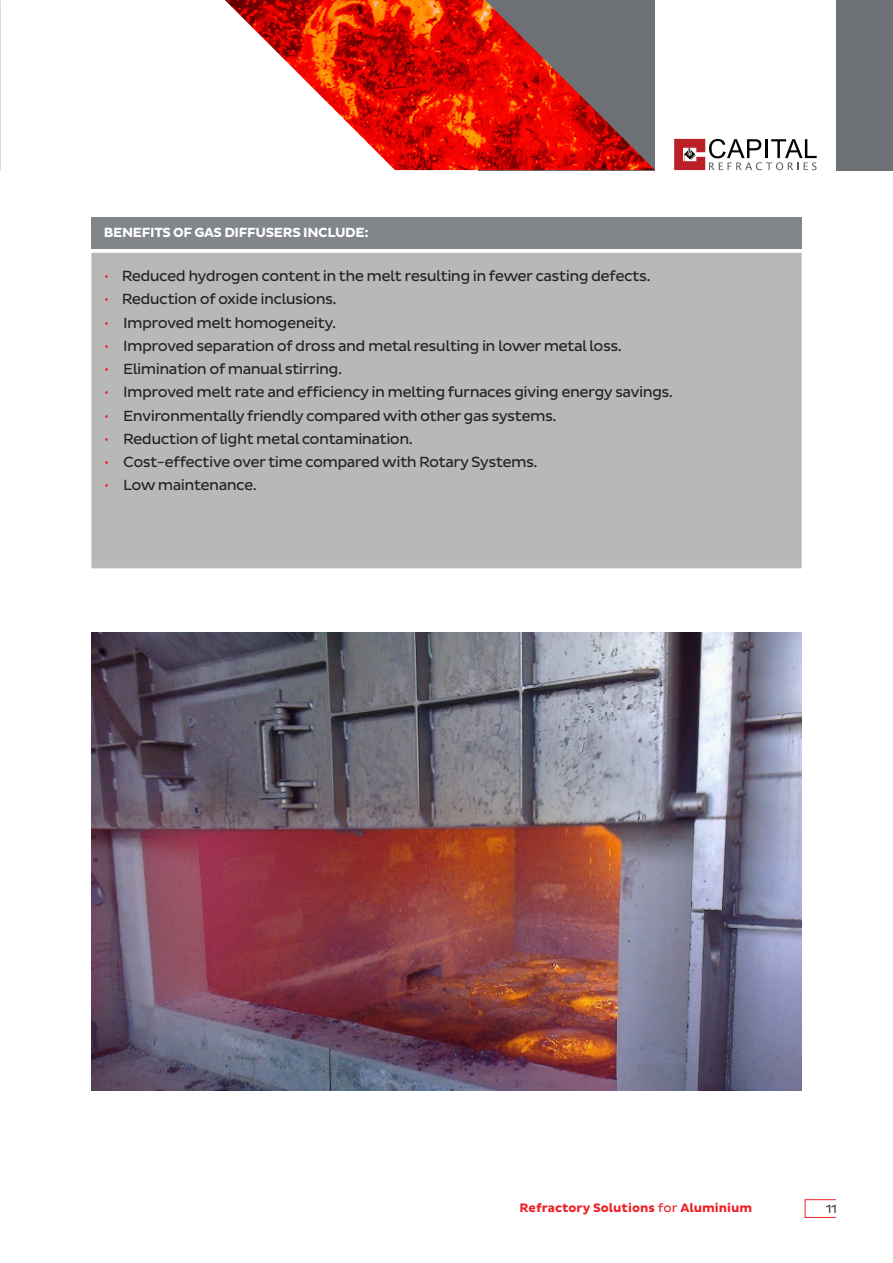
<style>
.page{position:relative;width:893px;height:1263px;background:#fff}
.page>*{position:absolute;margin:0;border:0;box-sizing:border-box;transform-origin:0 0}
.t1{font:15px "Pluto Sans";letter-spacing:-.04em;color:#282323}
.t2{font:700 13.5px "Pluto Sans";letter-spacing:-.025em;color:#fff}
.t3{font:700 12.45px "Pluto Sans";color:#ee2025}
.t4{font:12px "Pluto Sans";color:#3e3e3f}
.s1{font-weight:300;color:#ee2123}
.s2{font-weight:400}
</style>
<div class="page">
<div style="left:805px;top:1199px;width:31px;height:19px;border:1px solid #ee2123"></div>
<div style="left:478px;top:0;width:415px;height:170px;background:#6d7175"></div>
<img style="left:225px;top:0;width:430px;height:170px">
<img style="left:91px;top:633px;width:710px;height:457px">
<div style="left:91px;top:217px;width:710px;height:32px;background:#828589"></div>
<div style="left:91px;top:253px;width:710px;height:315px;background:#b8b8b9"></div>
<div style="left:655px;top:0;width:181px;height:176px;background:#fff"></div>
<svg style="left:674px;top:139px;width:143px;height:31px"></svg>
<p class="t2" style="left:104px;top:225px;width:266px">BENEFITS OF GAS DIFFUSERS INCLUDE:</p>
<p class="t1" style="left:104px;top:267px;width:548px"><span class="s1">•</span> Reduced hydrogen content in the melt resulting in fewer casting defects.</p>
<p class="t1" style="left:104px;top:291px;width:234px"><span class="s1">•</span> Reduction of oxide inclusions.</p>
<p class="t1" style="left:104px;top:314px;width:234px"><span class="s1">•</span> Improved melt homogeneity.</p>
<p class="t1" style="left:104px;top:337px;width:520px"><span class="s1">•</span> Improved separation of dross and metal resulting in lower metal loss.</p>
<p class="t1" style="left:104px;top:360px;width:240px"><span class="s1">•</span> Elimination of manual stirring.</p>
<p class="t1" style="left:104px;top:384px;width:571px"><span class="s1">•</span> Improved melt rate and efficiency in melting furnaces giving energy savings.</p>
<p class="t1" style="left:104px;top:407px;width:454px"><span class="s1">•</span> Environmentally friendly compared with other gas systems.</p>
<p class="t1" style="left:104px;top:430px;width:311px"><span class="s1">•</span> Reduction of light metal contamination.</p>
<p class="t1" style="left:104px;top:453px;width:436px"><span class="s1">•</span> Cost-effective over time compared with Rotary Systems.</p>
<p class="t1" style="left:104px;top:477px;width:155px"><span class="s1">•</span> Low maintenance.</p>
<p class="t3" style="left:520px;top:1201px;width:234px">Refractory Solutions <span class="s2">for</span> Aluminium</p>
<p class="t4" style="left:826px;top:1201px;width:13px">11</p>
</div>
